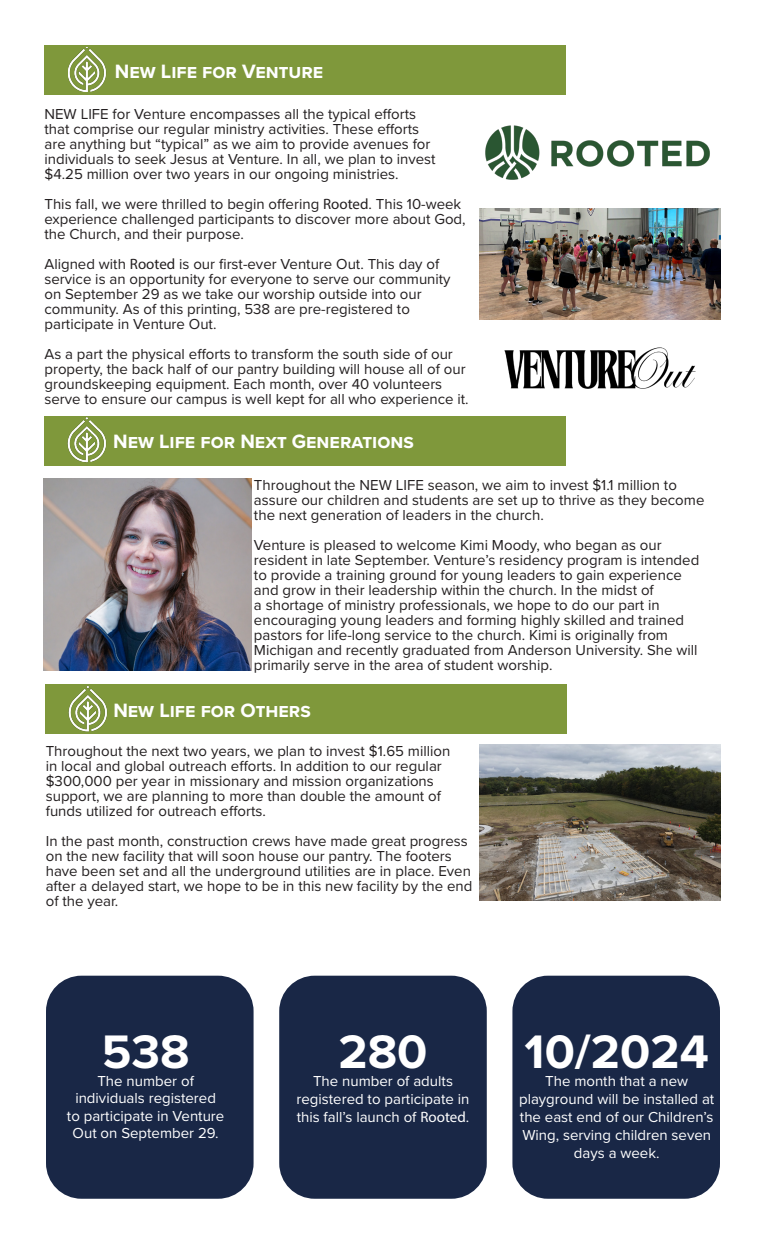
<style>
.page{position:relative;width:765px;height:1260px;background:#fff}
.page>*{position:absolute;margin:0;border:0;box-sizing:border-box;transform-origin:0 0}
.t1{font:700 48.75px "Proxima Nova";color:#fff}
.t2{font:700 20px "Proxima Nova";color:#fff}
.t3{font:15px/15px "Proxima Nova";color:#231f20}
.t4{font:15px/18px "Proxima Nova";color:#fff;text-align:center}
.s1{font-family:"Myriad Pro"}
</style>
<div class="page">
<div style="left:44px;top:45px;width:522px;height:49px;background:#7f983b"></div>
<img style="left:68px;top:47px;width:39px;height:45px">
<div style="left:46px;top:684px;width:521px;height:49px;background:#7f983b"></div>
<img style="left:68px;top:685px;width:40px;height:46px">
<div style="left:45px;top:417px;width:521px;height:49px;background:#7f983b"></div>
<img style="left:67px;top:417px;width:40px;height:46px">
<div style="left:46px;top:976px;width:208px;height:223px;background:#192746;border-radius:35px"></div>
<div style="left:279px;top:976px;width:208px;height:223px;background:#192746;border-radius:35px"></div>
<div style="left:512px;top:976px;width:208px;height:223px;background:#192746;border-radius:35px"></div>
<img style="left:44px;top:478px;width:208px;height:192px">
<img style="left:479px;top:745px;width:241px;height:155px">
<img style="left:485px;top:125px;width:225px;height:55px">
<img style="left:479px;top:208px;width:241px;height:111px">
<img style="left:504px;top:347px;width:192px;height:42px">
<p class="t2" style="left:115px;top:56px;width:210px">New Life for Venture</p>
<p class="t3" style="left:44px;top:106px;width:393px">NEW LIFE for Venture encompasses all the typical efforts that comprise our regular ministry activities. These efforts are anything but “typical” as we aim to provide avenues for individuals to seek Jesus at Venture. In all, we plan to invest $4.25 million over two years in our ongoing ministries.</p>
<p class="t3" style="left:44px;top:196px;width:423px">This fall, we were thrilled to begin offering <span class="s1">Rooted</span>. This 10-week experience challenged participants to discover more about God, the Church, and their purpose.</p>
<p class="t3" style="left:44px;top:256px;width:408px">Aligned with <span class="s1">Rooted</span> is our first-ever Venture Out. This day of service is an opportunity for everyone to serve our community on September 29 as we take our worship outside into our community. As of this printing, 538 are pre-registered to participate in Venture Out.</p>
<p class="t3" style="left:44px;top:346px;width:426px">As a part the physical efforts to transform the south side of our property, the back half of our pantry building will house all of our groundskeeping equipment. Each month, over 40 volunteers serve to ensure our campus is well kept for all who experience it.</p>
<p class="t2" style="left:113px;top:427px;width:302px">New Life for Next Generations</p>
<p class="t3" style="left:254px;top:477px;width:452px">Throughout the NEW LIFE season, we aim to invest $1.1 million to assure our children and students are set up to thrive as they become the next generation of leaders in the church.</p>
<p class="t3" style="left:254px;top:537px;width:447px">Venture is pleased to welcome Kimi Moody, who began as our resident in late September. Venture’s residency program is intended to provide a training ground for young leaders to gain experience and grow in their leadership within the church. In the midst of<br>a shortage of ministry professionals, we hope to do our part in encouraging young leaders and forming highly skilled and trained pastors for life-long service to the church. Kimi is originally from Michigan and recently graduated from Anderson University. She will primarily serve in the area of student worship.</p>
<p class="t2" style="left:113px;top:695px;width:199px">New Life for Others</p>
<p class="t3" style="left:46px;top:743px;width:406px">Throughout the next two years, we plan to invest $1.65 million in local and global outreach efforts. In addition to our regular $300,000 per year in missionary and mission organizations support, we are planning to more than double the amount of funds utilized for outreach efforts.</p>
<p class="t3" style="left:46px;top:833px;width:428px">In the past month, construction crews have made great progress on the new facility that will soon house our pantry. The footers have been set and all the underground utilities are in place. Even after a delayed start, we hope to be in this new facility by the end of the year.</p>
<p class="t1" style="left:102px;top:1016px;width:89px">538</p>
<p class="t4" style="left:67px;top:1072px;width:159px;line-height:17.5px">The number of individuals registered<br>to participate in Venture<br>Out on September 29.</p>
<p class="t1" style="left:338px;top:1016px;width:91px">280</p>
<p class="t4" style="left:297px;top:1072px;width:174px">The number of adults registered to participate in this fall’s launch of <span class="s1">Rooted</span>.</p>
<p class="t1" style="left:525px;top:1016px;width:186px">10/2024</p>
<p class="t4" style="left:519px;top:1072px;width:197px">The month that a new playground will be installed at the east end of our Children’s<br>Wing, serving children seven days a week.</p>
</div>
